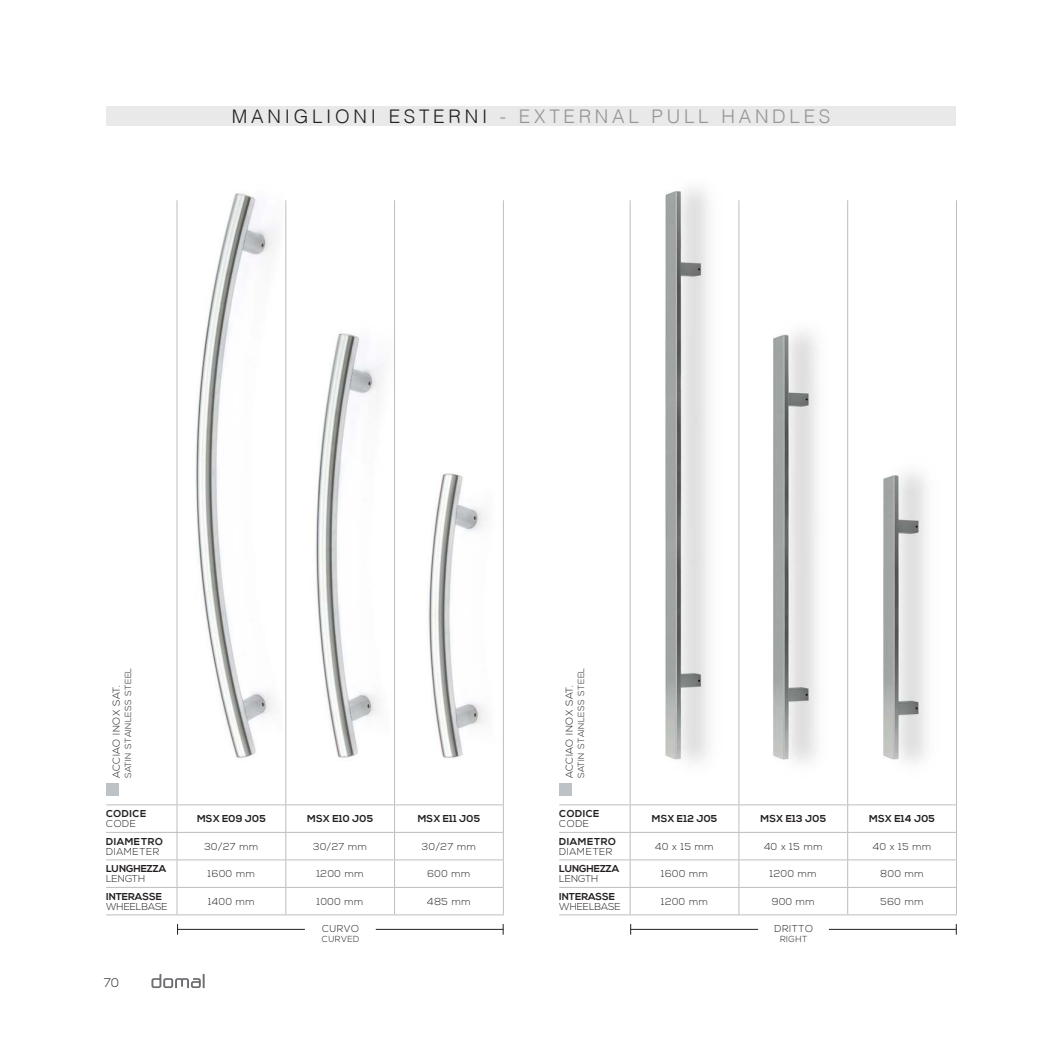
<style>
.page{position:relative;width:1063px;height:1063px;background:#fff}
.page>*{position:absolute;margin:0;border:0;box-sizing:border-box;transform-origin:0 0}
.t1{font:300 18.75px "Helvetica";letter-spacing:.2em;color:#939598}
.t2{font:300 12.5px "Nexa";color:#231f20}
.t3{font:300 10px "Nexa";letter-spacing:.05em;color:#231f20}
.t4{font:700 10px "Nexa";letter-spacing:.02em;color:#231f20}
.t5{font:700 10px "Nexa";color:#231f20}
.t6{font:300 10px "Nexa";color:#231f20}
.t7{font:700 10px "Nexa";letter-spacing:.05em;color:#231f20}
.t8{font:300 8.75px "Nexa";letter-spacing:.05em;color:#231f20}
.s1{color:#231f20}
</style>
<div class="page">
<img style="left:637px;top:188px;width:90px;height:617px">
<img style="left:741px;top:332px;width:90px;height:473px">
<img style="left:856px;top:473px;width:90px;height:332px">
<img style="left:195px;top:193px;width:82px;height:566px">
<img style="left:315px;top:333px;width:68px;height:425px">
<img style="left:428px;top:473px;width:58px;height:285px">
<hr style="left:177px;top:200px;width:1px;height:605px;background:#bcbdc0">
<hr style="left:285px;top:200px;width:1px;height:605px;background:#bcbdc0">
<hr style="left:394px;top:200px;width:1px;height:605px;background:#bcbdc0">
<hr style="left:503px;top:200px;width:1px;height:605px;background:#bcbdc0">
<hr style="left:630px;top:200px;width:1px;height:605px;background:#bcbdc0">
<hr style="left:739px;top:200px;width:1px;height:605px;background:#bcbdc0">
<hr style="left:847px;top:200px;width:1px;height:605px;background:#bcbdc0">
<hr style="left:956px;top:200px;width:1px;height:605px;background:#bcbdc0">
<div style="left:106px;top:106px;width:850px;height:20px;background:#e9e9e9"></div>
<hr style="left:106px;top:805px;width:71px;height:1px;background:#bcbdc0">
<hr style="left:177px;top:805px;width:109px;height:1px;background:#bcbdc0">
<hr style="left:286px;top:805px;width:109px;height:1px;background:#bcbdc0">
<hr style="left:395px;top:805px;width:109px;height:1px;background:#bcbdc0">
<hr style="left:106px;top:832px;width:71px;height:1px;background:#bcbdc0">
<hr style="left:177px;top:832px;width:109px;height:1px;background:#bcbdc0">
<hr style="left:286px;top:832px;width:109px;height:1px;background:#bcbdc0">
<hr style="left:395px;top:832px;width:109px;height:1px;background:#bcbdc0">
<hr style="left:106px;top:860px;width:71px;height:1px;background:#bcbdc0">
<hr style="left:177px;top:860px;width:109px;height:1px;background:#bcbdc0">
<hr style="left:286px;top:860px;width:109px;height:1px;background:#bcbdc0">
<hr style="left:395px;top:860px;width:109px;height:1px;background:#bcbdc0">
<hr style="left:106px;top:887px;width:71px;height:1px;background:#bcbdc0">
<hr style="left:177px;top:887px;width:109px;height:1px;background:#bcbdc0">
<svg style="left:177px;top:805px;width:1px;height:110px"></svg>
<hr style="left:286px;top:887px;width:109px;height:1px;background:#bcbdc0">
<svg style="left:285px;top:805px;width:1px;height:110px"></svg>
<hr style="left:395px;top:887px;width:109px;height:1px;background:#bcbdc0">
<svg style="left:394px;top:806px;width:1px;height:109px"></svg>
<svg style="left:503px;top:805px;width:1px;height:110px"></svg>
<hr style="left:106px;top:915px;width:71px;height:1px;background:#bcbdc0">
<hr style="left:177px;top:915px;width:109px;height:1px;background:#bcbdc0">
<hr style="left:286px;top:915px;width:109px;height:1px;background:#bcbdc0">
<hr style="left:395px;top:915px;width:109px;height:1px;background:#bcbdc0">
<hr style="left:559px;top:805px;width:71px;height:1px;background:#bcbdc0">
<hr style="left:630px;top:805px;width:109px;height:1px;background:#bcbdc0">
<hr style="left:739px;top:805px;width:109px;height:1px;background:#bcbdc0">
<hr style="left:848px;top:805px;width:109px;height:1px;background:#bcbdc0">
<hr style="left:559px;top:832px;width:71px;height:1px;background:#bcbdc0">
<hr style="left:630px;top:832px;width:109px;height:1px;background:#bcbdc0">
<hr style="left:739px;top:832px;width:109px;height:1px;background:#bcbdc0">
<hr style="left:848px;top:832px;width:109px;height:1px;background:#bcbdc0">
<hr style="left:559px;top:860px;width:71px;height:1px;background:#bcbdc0">
<hr style="left:630px;top:860px;width:109px;height:1px;background:#bcbdc0">
<hr style="left:739px;top:860px;width:109px;height:1px;background:#bcbdc0">
<hr style="left:848px;top:860px;width:109px;height:1px;background:#bcbdc0">
<hr style="left:559px;top:887px;width:71px;height:1px;background:#bcbdc0">
<hr style="left:630px;top:887px;width:109px;height:1px;background:#bcbdc0">
<svg style="left:630px;top:805px;width:1px;height:110px"></svg>
<hr style="left:739px;top:887px;width:109px;height:1px;background:#bcbdc0">
<svg style="left:739px;top:805px;width:1px;height:110px"></svg>
<hr style="left:848px;top:887px;width:109px;height:1px;background:#bcbdc0">
<svg style="left:847px;top:805px;width:1px;height:110px"></svg>
<svg style="left:956px;top:806px;width:1px;height:109px"></svg>
<hr style="left:559px;top:915px;width:71px;height:1px;background:#bcbdc0">
<hr style="left:630px;top:915px;width:109px;height:1px;background:#bcbdc0">
<hr style="left:739px;top:915px;width:109px;height:1px;background:#bcbdc0">
<hr style="left:848px;top:915px;width:109px;height:1px;background:#bcbdc0">
<hr style="left:376px;top:929px;width:127px;height:1px;background:#231f20">
<hr style="left:177px;top:929px;width:128px;height:1px;background:#231f20">
<hr style="left:829px;top:929px;width:127px;height:1px;background:#231f20">
<hr style="left:630px;top:929px;width:128px;height:1px;background:#231f20">
<div style="left:106px;top:783px;width:13px;height:13px;background:#bcc2c5"></div>
<div style="left:559px;top:783px;width:13px;height:13px;background:#bcc2c5"></div>
<svg style="left:151px;top:974px;width:54px;height:14px"></svg>
<p class="t1" style="left:232px;top:101px;width:600px"><span class="s1">MANIGLIONI ESTERNI</span> - EXTERNAL PULL HANDLES</p>
<p class="t8" style="left:123px;top:778px;width:112px;rotate:-90deg">SATIN STAINLESS STEEL</p>
<p class="t3" style="left:111px;top:778px;width:95px;rotate:-90deg">ACCIAO INOX SAT.</p>
<p class="t8" style="left:576px;top:778px;width:112px;rotate:-90deg">SATIN STAINLESS STEEL</p>
<p class="t3" style="left:564px;top:778px;width:95px;rotate:-90deg">ACCIAO INOX SAT.</p>
<p class="t4" style="left:106px;top:808px;width:42px">CODICE</p>
<p class="t3" style="left:106px;top:818px;width:31px">CODE</p>
<p class="t4" style="left:197px;top:813px;width:70px">MSX E09 J05</p>
<p class="t4" style="left:307px;top:813px;width:67px">MSX E10 J05</p>
<p class="t4" style="left:418px;top:813px;width:64px">MSX E11 J05</p>
<p class="t4" style="left:559px;top:808px;width:42px">CODICE</p>
<p class="t3" style="left:559px;top:818px;width:31px">CODE</p>
<p class="t4" style="left:652px;top:813px;width:67px">MSX E12 J05</p>
<p class="t4" style="left:761px;top:813px;width:67px">MSX E13 J05</p>
<p class="t4" style="left:869px;top:813px;width:67px">MSX E14 J05</p>
<p class="t7" style="left:106px;top:836px;width:58px">DIAMETRO</p>
<p class="t3" style="left:106px;top:846px;width:55px">DIAMETER</p>
<p class="t3" style="left:204px;top:841px;width:55px">30/27 mm</p>
<p class="t3" style="left:313px;top:841px;width:55px">30/27 mm</p>
<p class="t3" style="left:422px;top:841px;width:55px">30/27 mm</p>
<p class="t7" style="left:559px;top:836px;width:58px">DIAMETRO</p>
<p class="t3" style="left:559px;top:846px;width:55px">DIAMETER</p>
<p class="t3" style="left:655px;top:841px;width:60px">40 x 15 mm</p>
<p class="t3" style="left:764px;top:841px;width:60px">40 x 15 mm</p>
<p class="t3" style="left:873px;top:841px;width:60px">40 x 15 mm</p>
<p class="t5" style="left:106px;top:863px;width:62px">LUNGHEZZA</p>
<p class="t3" style="left:106px;top:873px;width:40px">LENGTH</p>
<p class="t3" style="left:208px;top:868px;width:49px">1600 mm</p>
<p class="t3" style="left:317px;top:868px;width:48px">1200 mm</p>
<p class="t3" style="left:427px;top:868px;width:44px">600 mm</p>
<p class="t5" style="left:559px;top:863px;width:62px">LUNGHEZZA</p>
<p class="t3" style="left:559px;top:873px;width:40px">LENGTH</p>
<p class="t3" style="left:661px;top:868px;width:49px">1600 mm</p>
<p class="t3" style="left:770px;top:868px;width:48px">1200 mm</p>
<p class="t3" style="left:881px;top:868px;width:45px">800 mm</p>
<p class="t5" style="left:106px;top:891px;width:57px">INTERASSE</p>
<p class="t6" style="left:106px;top:901px;width:63px">WHEELBASE</p>
<p class="t3" style="left:208px;top:896px;width:48px">1400 mm</p>
<p class="t3" style="left:317px;top:896px;width:48px">1000 mm</p>
<p class="t3" style="left:427px;top:896px;width:45px">485 mm</p>
<p class="t3" style="left:322px;top:922px;width:39px">CURVO</p>
<p class="t8" style="left:322px;top:934px;width:39px">CURVED</p>
<p class="t5" style="left:559px;top:891px;width:57px">INTERASSE</p>
<p class="t6" style="left:559px;top:901px;width:63px">WHEELBASE</p>
<p class="t3" style="left:661px;top:896px;width:48px">1200 mm</p>
<p class="t3" style="left:772px;top:896px;width:45px">900 mm</p>
<p class="t3" style="left:881px;top:896px;width:44px">560 mm</p>
<p class="t3" style="left:774px;top:922px;width:40px">DRITTO</p>
<p class="t8" style="left:780px;top:934px;width:29px">RIGHT</p>
<p class="t2" style="left:104px;top:976px;width:17px">70</p>
</div>
